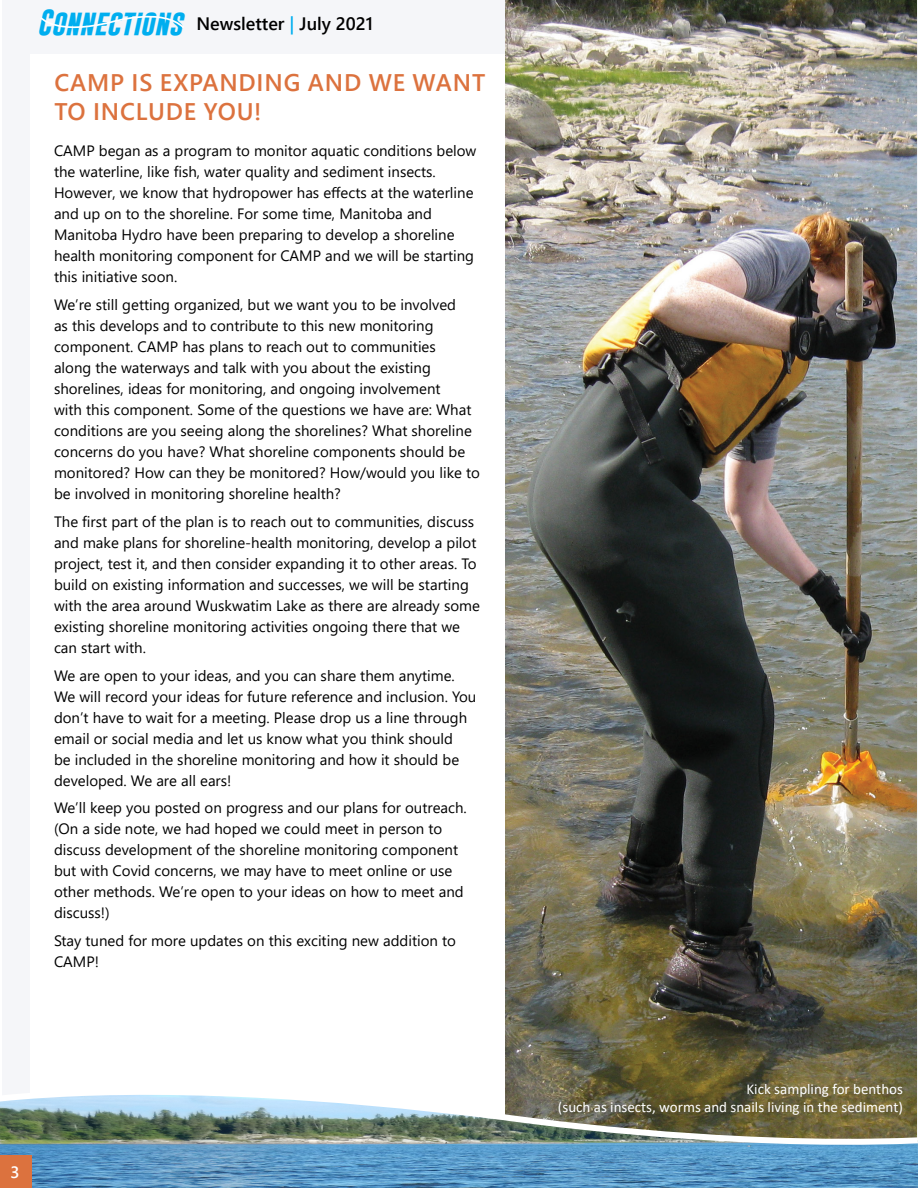
<style>
.page{position:relative;width:918px;height:1188px;background:#fff}
.page>*{position:absolute;margin:0;border:0;box-sizing:border-box;transform-origin:0 0}
.Heading_2{font:italic 700 26.25px "Gobold";color:#00aeef}
.Heading_2-2{font:600 24px/28.8px "Segoe UI";letter-spacing:.035em;color:#dc723e}
.Body_copy{font:600 18px "Segoe UI";color:#000}
.Heading_2-3{font:600 16.35px "Segoe UI";color:#fff}
.Body_copy-2{font:15px/21px "Segoe UI";color:#000}
.t1{font:15px/18px "Calibri";color:#fff;text-align:right}
.s1{color:#00aeef}
</style>
<div class="page">
<img style="left:506px;top:0;width:410px;height:1085px">
<img style="left:0;top:1085px;width:918px;height:103px">
<div style="left:0;top:1156px;width:31px;height:32px;background:#dc723e"></div>
<p class="Heading_2" style="left:37px;top:5px;width:147px">CONNECTIONS</p>
<p class="Body_copy" style="left:196px;top:7px;width:178px">Newsletter <span class="s1">|</span> July 2021</p>
<p class="Heading_2-2" style="left:54px;top:66px;width:432px">CAMP IS EXPANDING AND WE WANT<br>TO INCLUDE YOU!</p>
<p class="Body_copy-2" style="left:54px;top:139px;width:424px">CAMP began as a program to monitor aquatic conditions below the waterline, like fish, water quality and sediment insects.<br>However, we know that hydropower has effects at the waterline and up on to the shoreline. For some time, Manitoba and Manitoba Hydro have been preparing to develop a shoreline health monitoring component for CAMP and we will be starting this initiative soon.</p>
<p class="Body_copy-2" style="left:54px;top:293px;width:428px">We’re still getting organized, but we want you to be involved<br>as this develops and to contribute to this new monitoring component. CAMP has plans to reach out to communities<br>along the waterways and talk with you about the existing shorelines, ideas for monitoring, and ongoing involvement<br>with this component. Some of the questions we have are: What conditions are you seeing along the shorelines? What shoreline concerns do you have? What shoreline components should be monitored? How can they be monitored? How/would you like to be involved in monitoring shoreline health?</p>
<p class="Body_copy-2" style="left:54px;top:510px;width:427px">The first part of the plan is to reach out to communities, discuss and make plans for shoreline-health monitoring, develop a pilot project, test it, and then consider expanding it to other areas. To build on existing information and successes, we will be starting with the area around Wuskwatim Lake as there are already some existing shoreline monitoring activities ongoing there that we can start with.</p>
<p class="Body_copy-2" style="left:54px;top:664px;width:424px">We are open to your ideas, and you can share them anytime.<br>We will record your ideas for future reference and inclusion. You don’t have to wait for a meeting. Please drop us a line through email or social media and let us know what you think should<br>be included in the shoreline monitoring and how it should be developed. We are all ears!</p>
<p class="Body_copy-2" style="left:54px;top:796px;width:414px">We’ll keep you posted on progress and our plans for outreach. (On a side note, we had hoped we could meet in person to discuss development of the shoreline monitoring component but with Covid concerns, we may have to meet online or use other methods. We’re open to your ideas on how to meet and discuss!)</p>
<p class="Body_copy-2" style="left:54px;top:929px;width:404px">Stay tuned for more updates on this exciting new addition to<br>CAMP!</p>
<p class="Heading_2-3" style="left:11px;top:1156px;width:11px">3</p>
<p class="t1" style="left:558px;top:1080px;width:347px">Kick sampling for benthos<br>(such as insects, worms and snails living in the sediment)</p>
</div>
